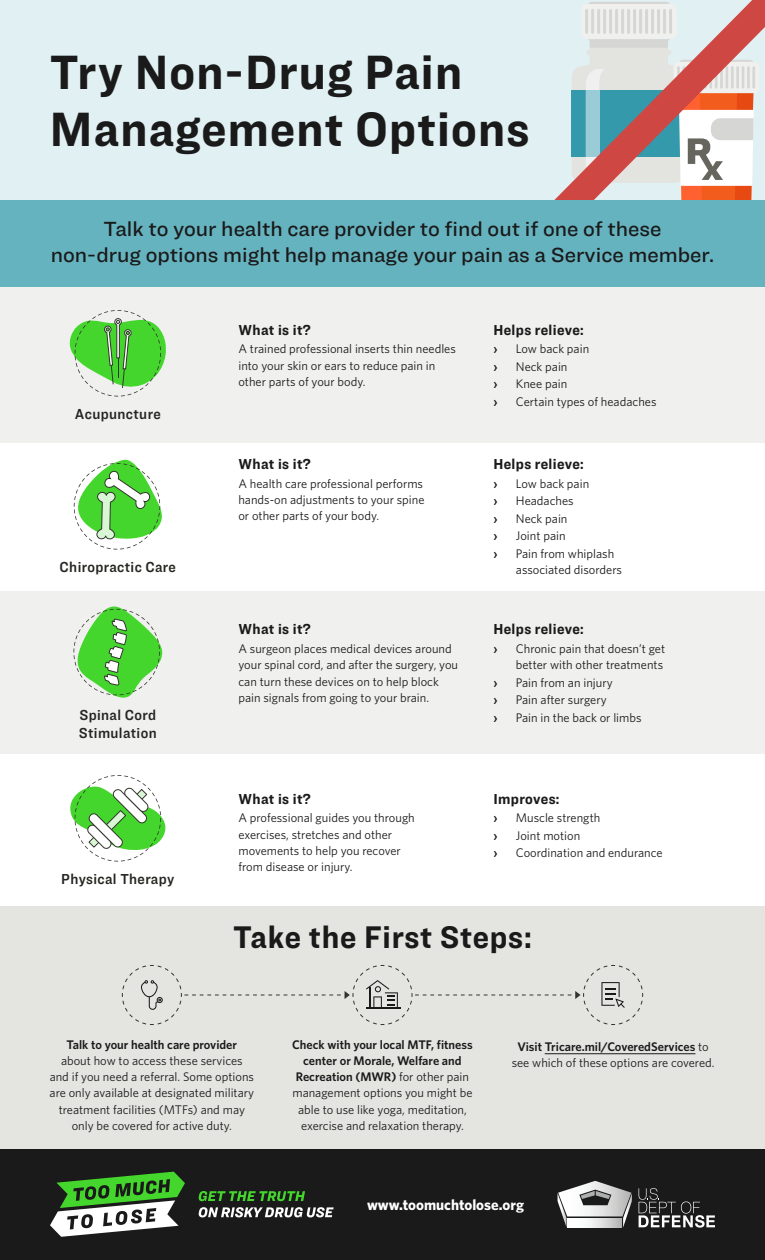
<style>
.page{position:relative;width:765px;height:1260px;background:#fff}
.page>*{position:absolute;margin:0;border:0;box-sizing:border-box;transform-origin:0 0}
.t1{font:700 50px/57.5px "Ringside Narrow";letter-spacing:.025em;color:#1a1a1a}
.t2{font:700 32.5px "Ringside Narrow";letter-spacing:.025em;color:#1a1a1a}
.t3{font:500 21.25px/26.2px "Ringside";color:#1a1a1a;text-align:center}
.t4{font:700 15px "Ringside Narrow";letter-spacing:.025em;color:#1a1a1a}
.t5{font:600 15px "Ringside Narrow";letter-spacing:.025em;color:#252522}
.t6{font:700 15px "Whitney";color:#fff}
.t7{font:12.5px/16.2px "Whitney";color:#1a1a1a}
.t8{font:600 12.5px "Whitney";color:#1a1a1a}
.s1{font-weight:600}
</style>
<div class="page">
<div style="left:0;top:0;width:765px;height:309px;background:#66b3c0"></div>
<div style="left:0;top:906px;width:765px;height:354px;background:#e4e4e1"></div>
<div style="left:0;top:592px;width:765px;height:162px;background:#f0f0ef"></div>
<div style="left:0;top:287px;width:765px;height:155px;background:#f0f0ef"></div>
<div style="left:0;top:0;width:765px;height:200px;background:#e0f0f3"></div>
<svg style="left:69px;top:310px;width:97px;height:87px"></svg>
<svg style="left:73px;top:607px;width:89px;height:91px"></svg>
<svg style="left:74px;top:460px;width:88px;height:90px"></svg>
<svg style="left:70px;top:775px;width:96px;height:87px"></svg>
<hr style="left:545px;top:1053px;width:150px;height:1px;background:#1a1a1a">
<svg style="left:122px;top:965px;width:521px;height:60px"></svg>
<div style="left:0;top:1149px;width:765px;height:111px;background:#1a1a1a"></div>
<svg style="left:50px;top:1172px;width:135px;height:65px"></svg>
<svg style="left:199px;top:1191px;width:106px;height:10px"></svg>
<svg style="left:199px;top:1207px;width:135px;height:10px"></svg>
<svg style="left:558px;top:1181px;width:74px;height:47px"></svg>
<svg style="left:639px;top:1188px;width:76px;height:40px"></svg>
<svg style="left:554px;top:0;width:211px;height:200px"></svg>
<h1 class="t1" style="left:50px;top:42px;width:481px">Try Non-Drug Pain<br>Management Options</h1>
<h2 class="t3" style="left:51px;top:215px;width:665px">Talk to your health care provider to find out if one of these<br>non-drug options might help manage your pain as a Service member.</h2>
<p class="t5" style="left:75px;top:403px;width:87px">Acupuncture</p>
<h3 class="t4" style="left:238px;top:319px;width:74px">What is it?</h3>
<p class="t7" style="left:238px;top:341px;width:219px">A trained professional inserts thin needles into your skin or ears to reduce pain in other parts of your body.</p>
<h3 class="t4" style="left:493px;top:319px;width:92px">Helps relieve:</h3>
<p class="t8" style="left:493px;top:341px;width:6px">›</p>
<p class="t7" style="left:516px;top:341px;width:75px">Low back pain</p>
<p class="t8" style="left:493px;top:358px;width:6px">›</p>
<p class="t7" style="left:516px;top:358px;width:53px">Neck pain</p>
<p class="t8" style="left:493px;top:376px;width:6px">›</p>
<p class="t7" style="left:516px;top:376px;width:53px">Knee pain</p>
<p class="t8" style="left:493px;top:393px;width:6px">›</p>
<p class="t7" style="left:516px;top:393px;width:142px">Certain types of headaches</p>
<h3 class="t4" style="left:238px;top:453px;width:74px">What is it?</h3>
<p class="t7" style="left:238px;top:475px;width:188px;text-align:justify">A health care professional performs hands-on adjustments to your spine or other parts of your body.</p>
<h3 class="t4" style="left:493px;top:453px;width:92px">Helps relieve:</h3>
<p class="t8" style="left:493px;top:475px;width:6px">›</p>
<p class="t7" style="left:516px;top:475px;width:75px">Low back pain</p>
<p class="t8" style="left:493px;top:493px;width:6px">›</p>
<p class="t7" style="left:516px;top:493px;width:59px">Headaches</p>
<p class="t8" style="left:493px;top:510px;width:6px">›</p>
<p class="t7" style="left:516px;top:510px;width:53px">Neck pain</p>
<p class="t8" style="left:493px;top:528px;width:6px">›</p>
<p class="t7" style="left:516px;top:528px;width:51px">Joint pain</p>
<p class="t8" style="left:493px;top:545px;width:6px">›</p>
<p class="t7" style="left:516px;top:545px;width:100px">Pain from whiplash</p>
<p class="t5" style="left:60px;top:556px;width:118px">Chiropractic Care</p>
<p class="t7" style="left:516px;top:561px;width:108px">associated disorders</p>
<h3 class="t4" style="left:238px;top:618px;width:74px">What is it?</h3>
<p class="t7" style="left:238px;top:640px;width:221px">A surgeon places medical devices around your spinal cord, and after the surgery, you can turn these devices on to help block pain signals from going to your brain.</p>
<h3 class="t4" style="left:493px;top:618px;width:92px">Helps relieve:</h3>
<p class="t8" style="left:493px;top:640px;width:6px">›</p>
<p class="t7" style="left:516px;top:640px;width:151px">Chronic pain that doesn’t get better with other treatments</p>
<p class="t8" style="left:493px;top:674px;width:6px">›</p>
<p class="t7" style="left:516px;top:674px;width:98px">Pain from an injury</p>
<p class="t8" style="left:493px;top:692px;width:6px">›</p>
<p class="t7" style="left:516px;top:692px;width:92px">Pain after surgery</p>
<p class="t5" style="left:79px;top:704px;width:78px">Spinal Cord</p>
<p class="t8" style="left:493px;top:709px;width:6px">›</p>
<p class="t7" style="left:516px;top:709px;width:127px">Pain in the back or limbs</p>
<p class="t5" style="left:79px;top:722px;width:79px">Stimulation</p>
<p class="t5" style="left:61px;top:868px;width:115px">Physical Therapy</p>
<h3 class="t4" style="left:238px;top:788px;width:74px">What is it?</h3>
<p class="t7" style="left:238px;top:810px;width:178px">A professional guides you through exercises, stretches and other movements to help you recover from disease or injury.</p>
<h3 class="t4" style="left:493px;top:788px;width:68px">Improves:</h3>
<p class="t8" style="left:493px;top:810px;width:6px">›</p>
<p class="t7" style="left:516px;top:810px;width:86px">Muscle strength</p>
<p class="t8" style="left:493px;top:827px;width:6px">›</p>
<p class="t7" style="left:516px;top:827px;width:66px">Joint motion</p>
<p class="t8" style="left:493px;top:845px;width:6px">›</p>
<p class="t7" style="left:516px;top:845px;width:148px">Coordination and endurance</p>
<h2 class="t2" style="left:233px;top:913px;width:300px">Take the First Steps:</h2>
<p class="t7" style="left:50px;top:1036px;width:206px;text-align:center"><span class="s1">Talk to your health care provider<br></span>about how to access these services<br>and if you need a referral. Some options are only available at designated military treatment facilities (MTFs) and may only be covered for active duty.</p>
<p class="t7" style="left:512px;top:1038px;width:204px;text-align:center"><span class="s1">Visit Tricare.mil/CoveredServices</span> to see which of these options are covered.</p>
<p class="t7" style="left:292px;top:1036px;width:182px;text-align:center"><span class="s1">Check with your local MTF, fitness center or Morale, Welfare and<br>Recreation (MWR)</span> for other pain management options you might be able to use like yoga, meditation, exercise and relaxation therapy.</p>
<p class="t6" style="left:367px;top:1195px;width:158px">www.toomuchtolose.org</p>
</div>
